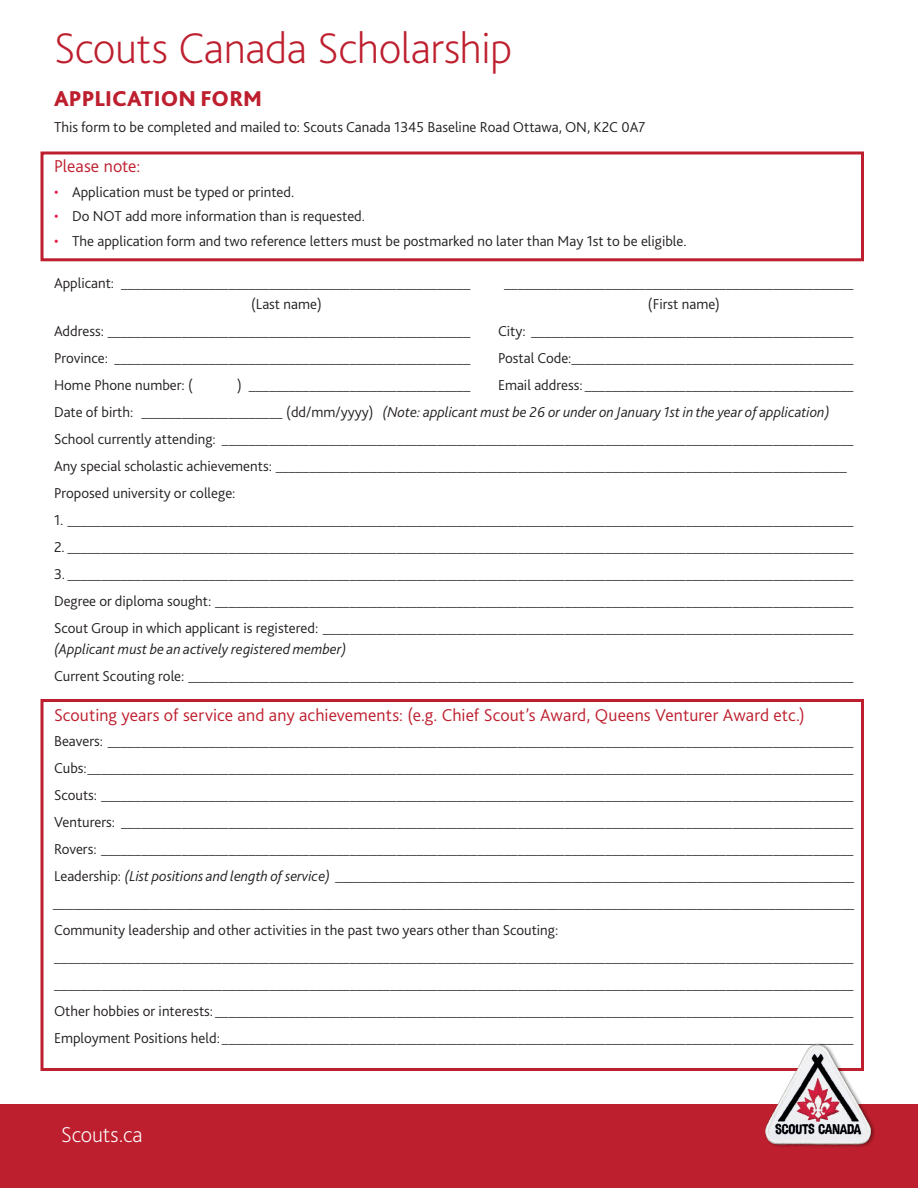
<style>
.page{position:relative;width:918px;height:1188px;background:#fff}
.page>*{position:absolute;margin:0;border:0;box-sizing:border-box;transform-origin:0 0}
.Heading_1{font:200 45px "Bliss 2";letter-spacing:-.01em;color:#be1f2e}
.Heading_2{font:800 22.5px "Bliss 2";letter-spacing:.005em;color:#be1f2e}
.Heading_1-2{font:200 22.5px "Bliss 2";letter-spacing:-.005em;color:#fff}
.Heading_3{font:300 18px "Bliss 2";letter-spacing:.005em;color:#be1f2e}
.body{font:300 15px "Bliss 2";color:#231f20}
.body-2{font:italic 300 15px "Bliss 2";color:#231f20}
.s1{color:#ed1845}
.s2{font-style:normal}
</style>
<div class="page">
<div style="left:40px;top:699px;width:824px;height:372px;border:3px solid #be1f2e"></div>
<div style="left:0;top:1104px;width:918px;height:84px;background:#be1f2e"></div>
<img style="left:754px;top:1031px;width:121px;height:116px">
<div style="left:40px;top:152px;width:824px;height:109px;border:3px solid #be1f2e"></div>
<p class="Heading_1" style="left:54px;top:20px;width:460px">Scouts Canada Scholarship</p>
<p class="Heading_2" style="left:54px;top:85px;width:210px">APPLICATION FORM</p>
<p class="body" style="left:54px;top:118px;width:593px">This form to be completed and mailed to: Scouts Canada 1345 Baseline Road Ottawa, ON, K2C 0A7</p>
<p class="Heading_3" style="left:54px;top:155px;width:88px">Please note:</p>
<p class="body" style="left:54px;top:183px;width:242px"><span class="s1">•</span> Application must be typed or printed.</p>
<p class="body" style="left:54px;top:207px;width:313px"><span class="s1">•</span> Do NOT add more information than is requested.</p>
<p class="body" style="left:54px;top:231px;width:634px"><span class="s1">•</span> The application form and two reference letters must be postmarked no later than May 1st to be eligible.</p>
<p class="body" style="left:54px;top:274px;width:418px">Applicant: ____________________________________________________</p>
<p class="body" style="left:504px;top:274px;width:351px">____________________________________________________</p>
<p class="body" style="left:251px;top:295px;width:72px">(Last name)</p>
<p class="body" style="left:648px;top:295px;width:74px">(First name)</p>
<p class="body" style="left:54px;top:322px;width:418px">Address: ______________________________________________________</p>
<p class="body" style="left:498px;top:322px;width:357px">City: ________________________________________________</p>
<p class="body" style="left:54px;top:349px;width:418px">Province: _____________________________________________________</p>
<p class="body" style="left:498px;top:349px;width:357px">Postal Code:__________________________________________</p>
<p class="body" style="left:54px;top:376px;width:140px">Home Phone number: (</p>
<p class="body" style="left:237px;top:376px;width:235px">) _________________________________</p>
<p class="body" style="left:498px;top:376px;width:357px">Email address: ________________________________________</p>
<p class="body-2" style="left:54px;top:403px;width:777px"><span class="s2">Date of birth: _____________________ (dd/mm/yyyy)</span> (Note: applicant must be 26 or under on January 1st in the year of application)</p>
<p class="body" style="left:54px;top:430px;width:801px">School currently attending: ______________________________________________________________________________________________</p>
<p class="body" style="left:54px;top:457px;width:794px">Any special scholastic achievements: _____________________________________________________________________________________</p>
<p class="body" style="left:54px;top:484px;width:183px">Proposed university or college:</p>
<p class="body" style="left:54px;top:511px;width:801px">1. _____________________________________________________________________________________________________________________</p>
<p class="body" style="left:54px;top:538px;width:801px">2. _____________________________________________________________________________________________________________________</p>
<p class="body" style="left:54px;top:565px;width:801px">3. _____________________________________________________________________________________________________________________</p>
<p class="body" style="left:54px;top:592px;width:801px">Degree or diploma sought: _______________________________________________________________________________________________</p>
<p class="body" style="left:54px;top:619px;width:801px">Scout Group in which applicant is registered: _______________________________________________________________________________</p>
<p class="body-2" style="left:54px;top:640px;width:294px">(Applicant must be an actively registered member)</p>
<p class="body" style="left:54px;top:667px;width:801px">Current Scouting role: ___________________________________________________________________________________________________</p>
<p class="Heading_3" style="left:54px;top:704px;width:752px">Scouting years of service and any achievements: (e.g. Chief Scout’s Award, Queens Venturer Award etc.)</p>
<p class="body" style="left:54px;top:732px;width:801px">Beavers: _______________________________________________________________________________________________________________</p>
<p class="body" style="left:54px;top:759px;width:801px">Cubs:__________________________________________________________________________________________________________________</p>
<p class="body" style="left:54px;top:786px;width:801px">Scouts: ________________________________________________________________________________________________________________</p>
<p class="body" style="left:54px;top:813px;width:801px">Venturers: _____________________________________________________________________________________________________________</p>
<p class="body" style="left:54px;top:840px;width:801px">Rovers: ________________________________________________________________________________________________________________</p>
<p class="body-2" style="left:54px;top:867px;width:803px"><span class="s2">Leadership:</span> (List positions and length of service) _______________________________________________________________________________</p>
<p class="body-2" style="left:54px;top:894px;width:803px">__________________________________________________________________________________________________________________________</p>
<p class="body" style="left:54px;top:921px;width:506px">Community leadership and other activities in the past two years other than Scouting:</p>
<p class="body" style="left:54px;top:948px;width:801px">_______________________________________________________________________________________________________________________</p>
<p class="body" style="left:54px;top:975px;width:801px">_______________________________________________________________________________________________________________________</p>
<p class="body" style="left:54px;top:1002px;width:801px">Other hobbies or interests: _______________________________________________________________________________________________</p>
<p class="body" style="left:54px;top:1029px;width:801px">Employment Positions held: ______________________________________________________________________________________________</p>
<p class="Heading_1-2" style="left:61px;top:1120px;width:83px">Scouts.ca</p>
</div>
